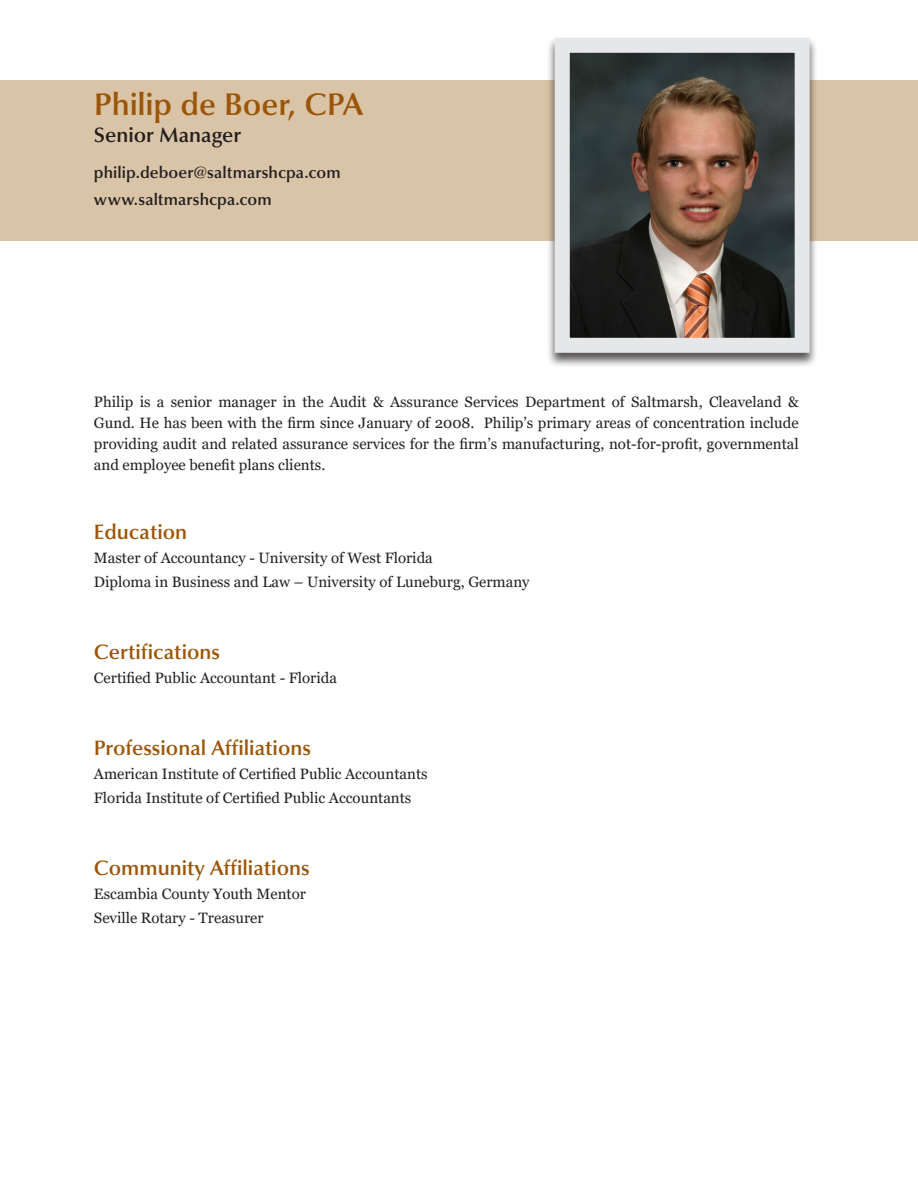
<style>
.page{position:relative;width:918px;height:1188px;background:#fff}
.page>*{position:absolute;margin:0;border:0;box-sizing:border-box;transform-origin:0 0}
.t1{font:600 31.5px "Optima";letter-spacing:-.005em;color:#9c5506}
.t2{font:600 21px "Optima";color:#9c5506}
.t3{font:600 21px "Optima";color:#231f20}
.t4{font:600 16.5px "Optima";letter-spacing:.005em;color:#231f20}
.t5{font:15px/21px "Georgia";color:#231f20;text-align:justify}
</style>
<div class="page">
<div style="left:0;top:80px;width:918px;height:161px;background:#d9c4a7"></div>
<div style="left:546px;top:36px;width:272px;height:332px;background:#231f20;opacity:.75"></div>
<img style="left:571px;top:54px;width:223px;height:283px">
<div style="left:555px;top:38px;width:255px;height:315px;border:15px solid #e6e7e9"></div>
<p class="t1" style="left:94px;top:86px;width:271px">Philip de Boer, CPA</p>
<p class="t3" style="left:94px;top:122px;width:149px">Senior Manager</p>
<p class="t4" style="left:94px;top:163px;width:248px">philip.deboer@saltmarshcpa.com</p>
<p class="t4" style="left:94px;top:190px;width:179px">www.saltmarshcpa.com</p>
<p class="t5" style="left:94px;top:392px;width:706px">Philip is a senior manager in the Audit &amp; Assurance Services Department of Saltmarsh, Cleaveland &amp; Gund. He has been with the firm since January of 2008. Philip’s primary areas of concentration include providing audit and related assurance services for the firm’s manufacturing, not-for-profit, governmental and employee benefit plans clients.</p>
<p class="t2" style="left:94px;top:520px;width:95px">Education</p>
<p class="t5" style="left:94px;top:548px;width:340px">Master of Accountancy - University of West Florida</p>
<p class="t5" style="left:94px;top:572px;width:437px">Diploma in Business and Law – University of Luneburg, Germany</p>
<p class="t2" style="left:94px;top:640px;width:128px">Certifications</p>
<p class="t5" style="left:94px;top:668px;width:245px">Certified Public Accountant - Florida</p>
<p class="t2" style="left:94px;top:736px;width:219px">Professional Affiliations</p>
<p class="t5" style="left:94px;top:764px;width:335px">American Institute of Certified Public Accountants</p>
<p class="t5" style="left:94px;top:788px;width:319px">Florida Institute of Certified Public Accountants</p>
<p class="t2" style="left:94px;top:856px;width:217px">Community Affiliations</p>
<p class="t5" style="left:94px;top:884px;width:214px">Escambia County Youth Mentor</p>
<p class="t5" style="left:94px;top:908px;width:171px">Seville Rotary - Treasurer</p>
</div>
